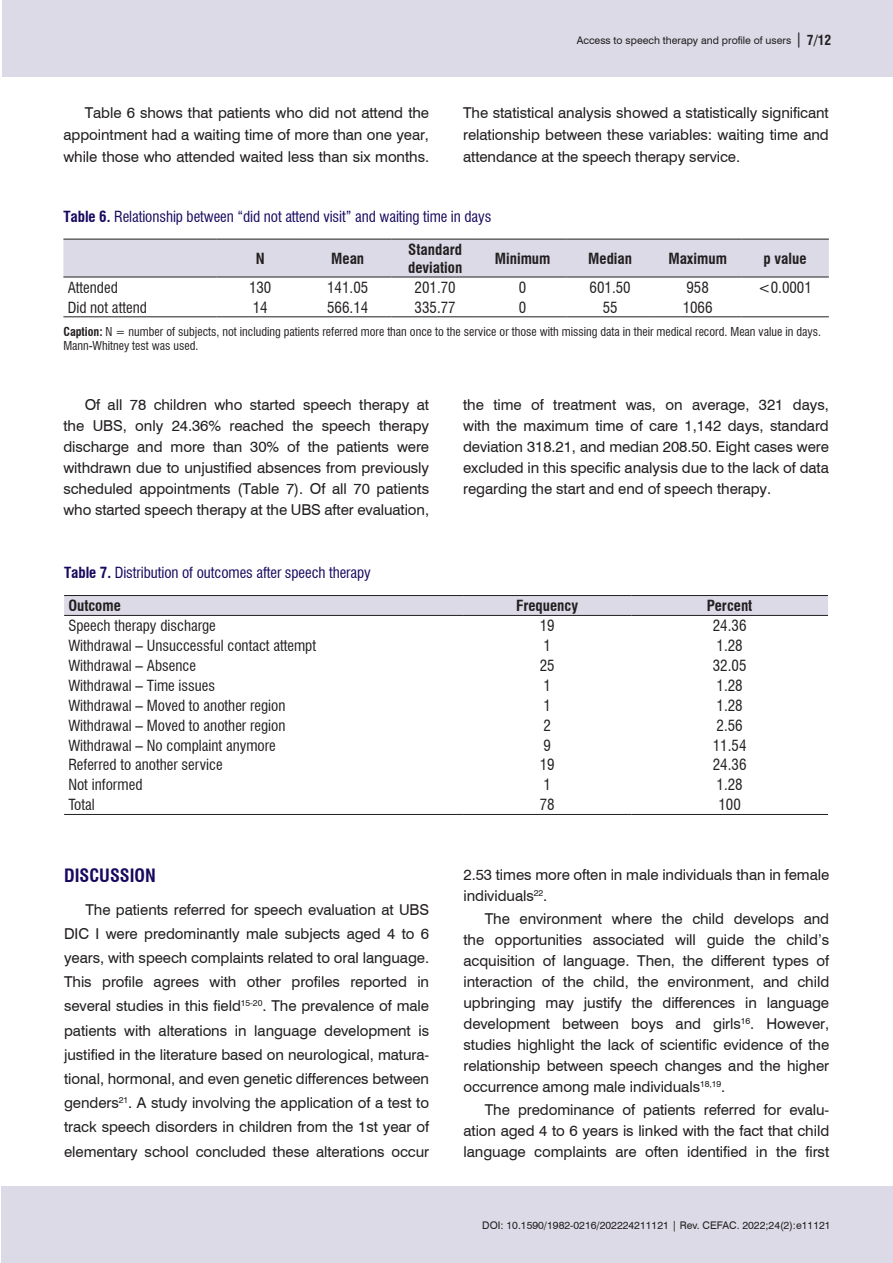
<style>
.page{position:relative;width:893px;height:1263px;background:#fff}
.page>*{position:absolute;margin:0;border:0;box-sizing:border-box;transform-origin:0 0}
.Nivel_1{font:700 condensed 18px "Swiss 721 BT";color:#18085f}
.Corpo_do_texto_INGL{font:15px/21px "Swiss 721 BT";letter-spacing:-.005em;color:#231f20;text-align:justify}
.Texto_tabelas{font:condensed 15px "Swiss 721 BT";color:#231f20}
.Titulo_tabelas_e_gr{font:condensed 15px "Swiss 721 BT";letter-spacing:-.005em;color:#18085f}
.Texto_tabelas-2{font:700 condensed 15px/18px "Swiss 721 BT";color:#231f20}
.Legendas{font:condensed 12px/14.4px "Swiss 721 BT";color:#231f20}
.t1{font:10.5px "Swiss 721 BT";color:#231f20}
.s1{font-size:15px}
.s2{font-weight:700;font-stretch:condensed;font-size:13.5px}
.s3{font-weight:700}
</style>
<div class="page">
<div style="left:1px;top:1186px;width:892px;height:77px;background:#dcdae7"></div>
<div style="left:2px;top:0;width:891px;height:77px;background:#dcdae7"></div>
<div style="left:63px;top:240px;width:766px;height:37px;background:#dcdae7"></div>
<hr style="left:63px;top:277px;width:153px;height:1px;background:#231f20">
<hr style="left:216px;top:277px;width:88px;height:1px;background:#231f20">
<hr style="left:304px;top:277px;width:87px;height:1px;background:#231f20">
<hr style="left:391px;top:277px;width:88px;height:1px;background:#231f20">
<hr style="left:479px;top:277px;width:87px;height:1px;background:#231f20">
<hr style="left:566px;top:277px;width:88px;height:1px;background:#231f20">
<hr style="left:654px;top:277px;width:87px;height:1px;background:#231f20">
<hr style="left:741px;top:277px;width:88px;height:1px;background:#231f20">
<hr style="left:63px;top:239px;width:153px;height:1px;background:#231f20">
<hr style="left:216px;top:239px;width:88px;height:1px;background:#231f20">
<hr style="left:304px;top:239px;width:87px;height:1px;background:#231f20">
<hr style="left:391px;top:239px;width:88px;height:1px;background:#231f20">
<hr style="left:479px;top:239px;width:87px;height:1px;background:#231f20">
<hr style="left:566px;top:239px;width:88px;height:1px;background:#231f20">
<hr style="left:654px;top:239px;width:87px;height:1px;background:#231f20">
<hr style="left:741px;top:239px;width:88px;height:1px;background:#231f20">
<hr style="left:63px;top:316px;width:153px;height:1px;background:#231f20">
<hr style="left:216px;top:316px;width:88px;height:1px;background:#231f20">
<hr style="left:304px;top:316px;width:87px;height:1px;background:#231f20">
<hr style="left:391px;top:316px;width:88px;height:1px;background:#231f20">
<hr style="left:479px;top:316px;width:87px;height:1px;background:#231f20">
<hr style="left:566px;top:316px;width:88px;height:1px;background:#231f20">
<hr style="left:654px;top:316px;width:87px;height:1px;background:#231f20">
<hr style="left:741px;top:316px;width:88px;height:1px;background:#231f20">
<div style="left:64px;top:596px;width:764px;height:19px;background:#dcdae7"></div>
<hr style="left:64px;top:615px;width:399px;height:1px;background:#231f20">
<hr style="left:463px;top:615px;width:168px;height:1px;background:#231f20">
<hr style="left:631px;top:615px;width:197px;height:1px;background:#231f20">
<hr style="left:64px;top:595px;width:399px;height:1px;background:#231f20">
<hr style="left:463px;top:595px;width:168px;height:1px;background:#231f20">
<hr style="left:631px;top:595px;width:197px;height:1px;background:#231f20">
<hr style="left:64px;top:814px;width:399px;height:1px;background:#231f20">
<hr style="left:463px;top:814px;width:168px;height:1px;background:#231f20">
<hr style="left:631px;top:814px;width:197px;height:1px;background:#231f20">
<p class="t1" style="left:577px;top:33px;width:256px">Access to speech therapy and profile of users <span class="s1">|</span> <span class="s2">7/12</span></p>
<p class="Corpo_do_texto_INGL" style="left:63px;top:101px;width:367px;line-height:21.9px;text-indent:21px">Table 6 shows that patients who did not attend the appointment had a waiting time of more than one year, while those who attended waited less than six months.</p>
<p class="Corpo_do_texto_INGL" style="left:463px;top:101px;width:367px;line-height:21.9px">The statistical analysis showed a statistically significant relationship between these variables: waiting time and attendance at the speech therapy service.</p>
<p class="Titulo_tabelas_e_gr" style="left:63px;top:207px;width:429px"><span class="s3">Table 6.</span> Relationship between “did not attend visit” and waiting time in days</p>
<p class="Texto_tabelas-2" style="left:256px;top:249px;width:10px">N</p>
<p class="Texto_tabelas-2" style="left:331px;top:249px;width:35px">Mean</p>
<p class="Texto_tabelas-2" style="left:408px;top:240px;width:56px">Standard deviation</p>
<p class="Texto_tabelas-2" style="left:495px;top:249px;width:57px">Minimum</p>
<p class="Texto_tabelas-2" style="left:588px;top:249px;width:45px">Median</p>
<p class="Texto_tabelas-2" style="left:668px;top:249px;width:60px">Maximum</p>
<p class="Texto_tabelas-2" style="left:764px;top:249px;width:45px">p value</p>
<p class="Texto_tabelas" style="left:68px;top:278px;width:52px">Attended</p>
<p class="Texto_tabelas" style="left:249px;top:278px;width:24px">130</p>
<p class="Texto_tabelas" style="left:327px;top:278px;width:43px">141.05</p>
<p class="Texto_tabelas" style="left:415px;top:278px;width:43px">201.70</p>
<p class="Texto_tabelas" style="left:519px;top:278px;width:9px">0</p>
<p class="Texto_tabelas" style="left:590px;top:278px;width:43px">601.50</p>
<p class="Texto_tabelas" style="left:686px;top:278px;width:24px">958</p>
<p class="Texto_tabelas" style="left:758px;top:278px;width:55px">&lt;0.0001</p>
<p class="Texto_tabelas" style="left:68px;top:298px;width:81px">Did not attend</p>
<p class="Texto_tabelas" style="left:253px;top:298px;width:16px">14</p>
<p class="Texto_tabelas" style="left:327px;top:298px;width:43px">566.14</p>
<p class="Texto_tabelas" style="left:415px;top:298px;width:43px">335.77</p>
<p class="Texto_tabelas" style="left:519px;top:298px;width:9px">0</p>
<p class="Texto_tabelas" style="left:603px;top:298px;width:16px">55</p>
<p class="Texto_tabelas" style="left:683px;top:298px;width:31px">1066</p>
<p class="Legendas" style="left:63px;top:324px;width:759px"><span class="s3">Caption:</span> N = number of subjects, not including patients referred more than once to the service or those with missing data in their medical record. Mean value in days.<br>Mann-Whitney test was used.</p>
<p class="Corpo_do_texto_INGL" style="left:63px;top:394px;width:367px;text-indent:21px">Of all 78 children who started speech therapy at the UBS, only 24.36% reached the speech therapy discharge and more than 30% of the patients were withdrawn due to unjustified absences from previously scheduled appointments (Table 7). Of all 70 patients who started speech therapy at the UBS after evaluation,</p>
<p class="Corpo_do_texto_INGL" style="left:463px;top:394px;width:367px">the time of treatment was, on average, 321 days, with the maximum time of care 1,142 days, standard deviation 318.21, and median 208.50. Eight cases were excluded in this specific analysis due to the lack of data regarding the start and end of speech therapy.</p>
<p class="Titulo_tabelas_e_gr" style="left:64px;top:564px;width:308px"><span class="s3">Table 7.</span> Distribution of outcomes after speech therapy</p>
<p class="Texto_tabelas-2" style="left:68px;top:597px;width:54px">Outcome</p>
<p class="Texto_tabelas-2" style="left:516px;top:597px;width:63px">Frequency</p>
<p class="Texto_tabelas-2" style="left:707px;top:597px;width:47px">Percent</p>
<p class="Texto_tabelas" style="left:68px;top:617px;width:149px">Speech therapy discharge</p>
<p class="Texto_tabelas" style="left:540px;top:617px;width:16px">19</p>
<p class="Texto_tabelas" style="left:713px;top:617px;width:35px">24.36</p>
<p class="Texto_tabelas" style="left:68px;top:636px;width:249px">Withdrawal – Unsuccessful contact attempt</p>
<p class="Texto_tabelas" style="left:543px;top:636px;width:9px">1</p>
<p class="Texto_tabelas" style="left:717px;top:636px;width:28px">1.28</p>
<p class="Texto_tabelas" style="left:68px;top:656px;width:129px">Withdrawal – Absence</p>
<p class="Texto_tabelas" style="left:540px;top:656px;width:16px">25</p>
<p class="Texto_tabelas" style="left:713px;top:656px;width:35px">32.05</p>
<p class="Texto_tabelas" style="left:68px;top:676px;width:148px">Withdrawal – Time issues</p>
<p class="Texto_tabelas" style="left:543px;top:676px;width:9px">1</p>
<p class="Texto_tabelas" style="left:717px;top:676px;width:28px">1.28</p>
<p class="Texto_tabelas" style="left:68px;top:696px;width:219px">Withdrawal – Moved to another region</p>
<p class="Texto_tabelas" style="left:543px;top:696px;width:9px">1</p>
<p class="Texto_tabelas" style="left:717px;top:696px;width:28px">1.28</p>
<p class="Texto_tabelas" style="left:68px;top:716px;width:219px">Withdrawal – Moved to another region</p>
<p class="Texto_tabelas" style="left:543px;top:716px;width:9px">2</p>
<p class="Texto_tabelas" style="left:717px;top:716px;width:28px">2.56</p>
<p class="Texto_tabelas" style="left:68px;top:736px;width:209px">Withdrawal – No complaint anymore</p>
<p class="Texto_tabelas" style="left:543px;top:736px;width:9px">9</p>
<p class="Texto_tabelas" style="left:713px;top:736px;width:35px">11.54</p>
<p class="Texto_tabelas" style="left:68px;top:756px;width:156px">Referred to another service</p>
<p class="Texto_tabelas" style="left:540px;top:756px;width:16px">19</p>
<p class="Texto_tabelas" style="left:713px;top:756px;width:35px">24.36</p>
<p class="Texto_tabelas" style="left:68px;top:776px;width:76px">Not informed</p>
<p class="Texto_tabelas" style="left:543px;top:776px;width:9px">1</p>
<p class="Texto_tabelas" style="left:717px;top:776px;width:28px">1.28</p>
<p class="Texto_tabelas" style="left:68px;top:796px;width:28px">Total</p>
<p class="Texto_tabelas" style="left:540px;top:796px;width:16px">78</p>
<p class="Texto_tabelas" style="left:718px;top:796px;width:24px">100</p>
<p class="Nivel_1" style="left:64px;top:864px;width:93px">DISCUSSION</p>
<p class="Corpo_do_texto_INGL" style="left:64px;top:897px;width:367px;line-height:24.2px;text-indent:21px">The patients referred for speech evaluation at UBS DIC I were predominantly male subjects aged 4 to 6 years, with speech complaints related to oral language.<br>This profile agrees with other profiles reported in several studies in this field<sup>15-20</sup>. The prevalence of male patients with alterations in language development is justified in the literature based on neurological, matura&shy;tional, hormonal, and even genetic differences between genders<sup>21</sup>. A study involving the application of a test to track speech disorders in children from the 1st year of elementary school concluded these alterations occur</p>
<p class="Corpo_do_texto_INGL" style="left:463px;top:863px;width:367px">2.53 times more often in male individuals than in female individuals<sup>22</sup>.</p>
<p class="Corpo_do_texto_INGL" style="left:463px;top:907px;width:367px;text-indent:21px">The environment where the child develops and the opportunities associated will guide the child’s acquisition of language. Then, the different types of interaction of the child, the environment, and child upbringing may justify the differences in language development between boys and girls<sup>16</sup>. However, studies highlight the lack of scientific evidence of the relationship between speech changes and the higher occurrence among male individuals<sup>18,19</sup>.</p>
<p class="Corpo_do_texto_INGL" style="left:463px;top:1098px;width:367px;text-indent:21px">The predominance of patients referred for evalu&shy;ation aged 4 to 6 years is linked with the fact that child language complaints are often identified in the first</p>
<p class="t1" style="left:482px;top:1218px;width:350px">DOI: 10.1590/1982-0216/202224211121 | Rev. CEFAC. 2022;24(2):e11121</p>
</div>
